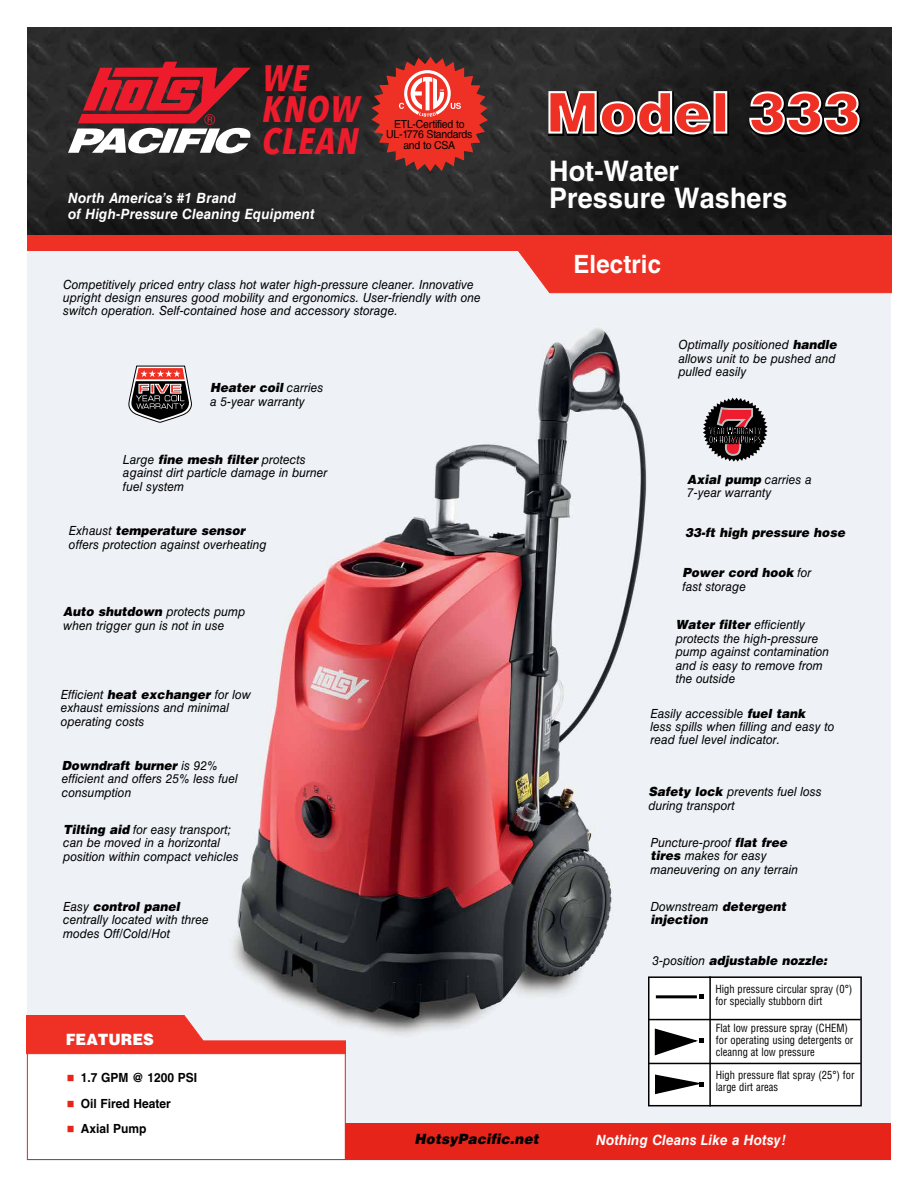
<style>
.page{position:relative;width:918px;height:1188px;background:#fff}
.page>*{position:absolute;margin:0;border:0;box-sizing:border-box;transform-origin:0 0}
.t1{font:italic 700 36.75px/31.5px "Avenir Next Condensed";letter-spacing:.03em;color:#ee1b2c}
.t2{font:700 28.35px/27px "Helvetica LT Std";letter-spacing:.005em;color:#fff;scale:.95 1}
.t3{font:700 25.2px "Helvetica LT Std";letter-spacing:.005em;color:#fff;scale:.95 1}
.t4{font:900 15.6px "Helvetica LT Std";color:#fff;scale:.95 1}
.t5{font:italic 700 14.1px/16.5px "Helvetica LT Std";letter-spacing:.01em;color:#fff;scale:.95 1}
.t6{font:italic 900 14.1px "Helvetica LT Std";letter-spacing:.01em;color:#000;scale:.95 1}
.t7{font:italic 12.6px/13.5px "Helvetica LT Std";color:#000;scale:.95 1}
.t8{font:italic 900 12.6px/13.5px "Helvetica LT Std";color:#000;scale:.95 1}
.t9{font:700 12.6px "Helvetica LT Std";color:#000;scale:.95 1}
.t10{font:condensed 10.95px/12px "Helvetica LT Std";color:#000;scale:.95 1}
.t11{font:10.95px/10.5px "Helvetica LT Std";letter-spacing:-.025em;color:#000;text-align:center;scale:.95 1}
.s1{font-weight:900}
.s2{font-weight:400}
.s3{color:#e72419}
</style>
<div class="page">
<img style="left:27px;top:240px;width:864px;height:921px">
<img style="left:28px;top:27px;width:864px;height:208px">
<svg style="left:371px;top:57px;width:117px;height:114px;background:#b13d35"></svg>
<svg style="left:28px;top:235px;width:864px;height:59px;background:#ee847f"></svg>
<div style="left:345px;top:1123px;width:546px;height:37px;background:#e72419"></div>
<div style="left:27px;top:1041px;width:318px;height:119px;background:#fff"></div>
<div style="left:27px;top:1041px;width:319px;height:119px;border:1px solid #e72419"></div>
<svg style="left:703px;top:398px;width:65px;height:64px;background:#6f5a5d"></svg>
<svg style="left:27px;top:1016px;width:319px;height:38px;background:#ed6b64"></svg>
<svg style="left:128px;top:365px;width:64px;height:58px;background:#8a6f6e"></svg>
<div style="left:713px;top:91px;width:16px;height:45px;border:4px solid #000"></div>
<svg style="left:546px;top:89px;width:169px;height:50px;background:#94504c"></svg>
<div style="left:715px;top:92px;width:11px;height:41px;background:#ee3124"></div>
<div style="left:714px;top:91px;width:13px;height:43px;border:2px solid #fff"></div>
<svg style="left:747px;top:89px;width:116px;height:50px;background:#8b4d49"></svg>
<div style="left:649px;top:977px;width:212px;height:129px;background:#fff"></div>
<div style="left:648px;top:976px;width:214px;height:130px;border:2px solid #000"></div>
<hr style="left:709px;top:976px;width:2px;height:130px;background:#000">
<svg style="left:699px;top:994px;width:5px;height:5px"></svg>
<hr style="left:656px;top:995px;width:41px;height:3px;background:#000">
<svg style="left:654px;top:1028px;width:50px;height:28px"></svg>
<hr style="left:649px;top:1019px;width:212px;height:1px;background:#000">
<hr style="left:649px;top:1063px;width:212px;height:1px;background:#000">
<svg style="left:655px;top:1074px;width:49px;height:21px"></svg>
<svg style="left:68px;top:62px;width:184px;height:91px;background:#93474e"></svg>
<h1 class="t1" style="left:262px;top:62px;width:99px">WE<br>KNOW<br>CLEAN</h1>
<p class="t5" style="left:68px;top:189px;width:261px">North America’s #1 Brand<br>of High-Pressure Cleaning Equipment</p>
<p class="t11" style="left:386px;top:119px;width:92px">ETL-Certified to<br>UL-1776 Standards and to CSA</p>
<p class="t7" style="left:63px;top:278px;width:441px">Competitively priced entry class hot water high-pressure cleaner. Innovative upright design ensures good mobility and ergonomics. User-friendly with one switch operation. Self-contained hose and accessory storage.</p>
<p class="t7" style="left:210px;top:381px;width:121px"><span class="s1">Heater coil</span> carries a 5-year warranty</p>
<p class="t7" style="left:123px;top:452px;width:217px">Large <span class="s1">fine mesh filter</span> protects against dirt particle damage in burner fuel system</p>
<p class="t7" style="left:69px;top:524px;width:210px">Exhaust <span class="s1">temperature sensor </span>offers protection against overheating</p>
<p class="t7" style="left:63px;top:605px;width:194px"><span class="s1">Auto shutdown</span> protects pump when trigger gun is not in use</p>
<p class="t7" style="left:61px;top:687px;width:202px">Efficient <span class="s1">heat exchanger</span> for low exhaust emissions and minimal operating costs</p>
<p class="t7" style="left:62px;top:758px;width:187px"><span class="s1">Downdraft burner</span> is 92% efficient and offers 25% less fuel consumption</p>
<p class="t7" style="left:63px;top:822px;width:186px"><span class="s1">Tilting aid</span> for easy transport; can be moved in a horizontal position within compact vehicles</p>
<p class="t7" style="left:63px;top:900px;width:155px">Easy <span class="s1">control panel </span>centrally located with three modes Off/Cold/Hot</p>
<h2 class="t2" style="left:549px;top:157px;width:252px">Hot-Water<br>Pressure Washers</h2>
<h3 class="t3" style="left:574px;top:249px;width:94px">Electric</h3>
<p class="t7" style="left:679px;top:338px;width:168px;text-align:justify">Optimally positioned <span class="s1">handle </span>allows unit to be pushed and pulled easily</p>
<p class="t7" style="left:687px;top:473px;width:132px"><span class="s1">Axial pump</span> carries a<br>7-year warranty</p>
<p class="t8" style="left:685px;top:525px;width:170px">33-ft high pressure hose</p>
<p class="t7" style="left:683px;top:566px;width:137px"><span class="s1">Power cord hook</span> for fast storage</p>
<p class="t7" style="left:676px;top:618px;width:163px"><span class="s1">Water filter</span> efficiently protects the high-pressure pump against contamination and is easy to remove from the outside</p>
<p class="t7" style="left:651px;top:707px;width:195px;line-height:13px">Easily accessible <span class="s1">fuel tank<br></span>less spills when filling and easy to read fuel level indicator.</p>
<p class="t7" style="left:648px;top:785px;width:184px"><span class="s1">Safety lock</span> prevents fuel loss during transport</p>
<p class="t7" style="left:651px;top:836px;width:157px">Puncture-proof <span class="s1">flat free tires</span> makes for easy maneuvering on any terrain</p>
<p class="t8" style="left:651px;top:899px;width:144px"><span class="s2">Downstream</span> detergent injection</p>
<p class="t8" style="left:652px;top:954px;width:185px"><span class="s2">3-position</span> adjustable nozzle:</p>
<p class="t4" style="left:66px;top:1029px;width:94px">FEATURES</p>
<p class="t9" style="left:67px;top:1070px;width:139px"><span class="s3">■</span> 1.7 GPM @ 1200 PSI</p>
<p class="t9" style="left:67px;top:1096px;width:111px"><span class="s3">■</span> Oil Fired Heater</p>
<p class="t9" style="left:67px;top:1121px;width:85px"><span class="s3">■</span> Axial Pump</p>
<p class="t10" style="left:715px;top:983px;width:146px">High pressure circular spray (0°) for specially stubborn dirt</p>
<p class="t10" style="left:716px;top:1022px;width:146px">Flat low pressure spray (CHEM) for operating using detergents or cleanng at low pressure</p>
<p class="t10" style="left:716px;top:1069px;width:148px">High pressure flat spray (25°) for large dirt areas</p>
<p class="t6" style="left:415px;top:1130px;width:132px">HotsyPacific.net</p>
<p class="t5" style="left:596px;top:1131px;width:202px">Nothing Cleans Like a Hotsy!</p>
</div>
